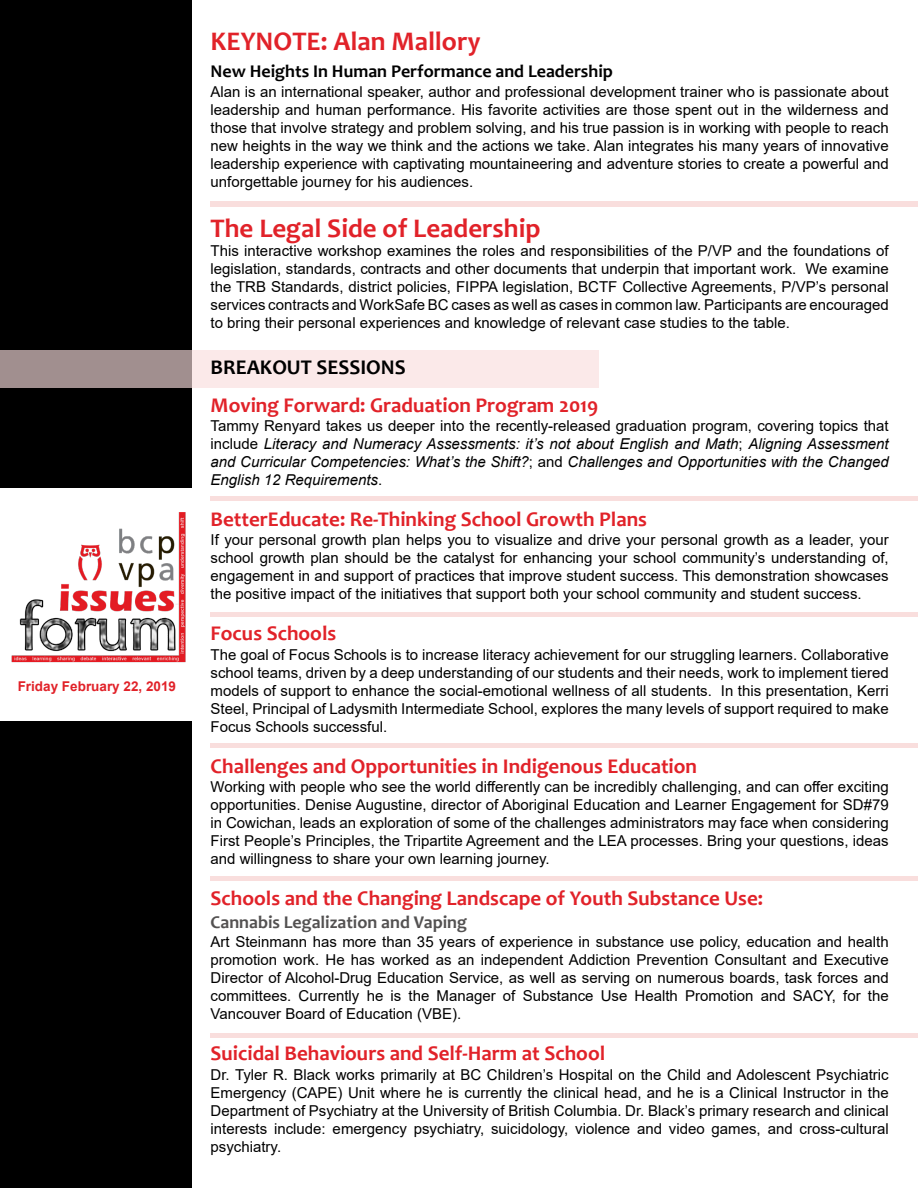
<style>
.page{position:relative;width:918px;height:1188px;background:#fff}
.page>*{position:absolute;margin:0;border:0;box-sizing:border-box;transform-origin:0 0}
.t1{font:700 27px "Candara";color:#e12229}
.t2{font:700 21px "Candara";color:#e12229}
.t3{font:700 21px "Candara";color:#000}
.t4{font:700 18px "Candara";color:#000}
.t5{font:700 18px "Candara";color:#535151}
.t6{font:15px/18px "Arial";color:#000;text-align:justify}
.t7{font:italic 15px/18px "Arial";color:#000;text-align:justify}
.t8{font:700 13.5px "Arial";color:#e12229}
.s1{font-style:normal}
</style>
<div class="page">
<div style="left:0;top:0;width:192px;height:487px;background:#000"></div>
<div style="left:0;top:722px;width:192px;height:466px;background:#000"></div>
<svg style="left:0;top:350px;width:599px;height:38px;background:#decccc"></svg>
<img style="left:11px;top:512px;width:175px;height:151px">
<div style="left:211px;top:496px;width:707px;height:5px;background:#f9dedd"></div>
<div style="left:211px;top:612px;width:707px;height:5px;background:#f9dedd"></div>
<hr style="left:211px;top:744px;width:707px;height:4px;background:#f9dedd">
<hr style="left:211px;top:877px;width:707px;height:4px;background:#f9dedd">
<div style="left:211px;top:1033px;width:707px;height:5px;background:#f9dedd"></div>
<div style="left:211px;top:201px;width:707px;height:6px;background:#f9dedd"></div>
<p class="t8" style="left:18px;top:676px;width:160px">Friday February 22, 2019</p>
<h1 class="t1" style="left:211px;top:24px;width:272px">KEYNOTE: Alan Mallory</h1>
<p class="t4" style="left:211px;top:60px;width:404px">New Heights In Human Performance and Leadership</p>
<p class="t6" style="left:211px;top:82px;width:680px">Alan is an international speaker, author and professional development trainer who is passionate about leadership and human performance. His favorite activities are those spent out in the wilderness and those that involve strategy and problem solving, and his true passion is in working with people to reach new heights in the way we think and the actions we take. Alan integrates his many years of innovative leadership experience with captivating mountaineering and adventure stories to create a powerful and unforgettable journey for his audiences.</p>
<h1 class="t1" style="left:211px;top:211px;width:331px">The Legal Side of Leadership</h1>
<p class="t6" style="left:211px;top:242px;width:680px">This interactive workshop examines the roles and responsibilities of the P/VP and the foundations of legislation, standards, contracts and other documents that underpin that important work. We examine the TRB Standards, district policies, FIPPA legislation, BCTF Collective Agreements, P/VP’s personal services contracts and WorkSafe BC cases as well as cases in common law. Participants are encouraged to bring their personal experiences and knowledge of relevant case studies to the table.</p>
<h2 class="t3" style="left:211px;top:354px;width:197px">BREAKOUT SESSIONS</h2>
<h2 class="t2" style="left:211px;top:392px;width:389px">Moving Forward: Graduation Program 2019</h2>
<p class="t7" style="left:211px;top:417px;width:680px"><span class="s1">Tammy Renyard takes us deeper into the recently-released graduation program, covering topics that include</span> Literacy and Numeracy Assessments: it’s not about English and Math<span class="s1">;</span> Aligning Assessment and Curricular Competencies: What’s the Shift?<span class="s1">; and</span> Challenges and Opportunities with the Changed English 12 Requirements<span class="s1">.</span></p>
<h2 class="t2" style="left:211px;top:506px;width:438px">BetterEducate: Re-Thinking School Growth Plans</h2>
<p class="t6" style="left:211px;top:531px;width:680px">If your personal growth plan helps you to visualize and drive your personal growth as a leader, your school growth plan should be the catalyst for enhancing your school community’s understanding of, engagement in and support of practices that improve student success. This demonstration showcases the positive impact of the initiatives that support both your school community and student success.</p>
<h2 class="t2" style="left:211px;top:620px;width:127px">Focus Schools</h2>
<p class="t6" style="left:211px;top:645px;width:680px">The goal of Focus Schools is to increase literacy achievement for our struggling learners. Collaborative school teams, driven by a deep understanding of our students and their needs, work to implement tiered models of support to enhance the social-emotional wellness of all students. In this presentation, Kerri Steel, Principal of Ladysmith Intermediate School, explores the many levels of support required to make Focus Schools successful.</p>
<h2 class="t2" style="left:211px;top:753px;width:488px">Challenges and Opportunities in Indigenous Education</h2>
<p class="t6" style="left:211px;top:778px;width:680px">Working with people who see the world differently can be incredibly challenging, and can offer exciting opportunities. Denise Augustine, director of Aboriginal Education and Learner Engagement for SD#79 in Cowichan, leads an exploration of some of the challenges administrators may face when considering First People’s Principles, the Tripartite Agreement and the LEA processes. Bring your questions, ideas and willingness to share your own learning journey.</p>
<h2 class="t2" style="left:211px;top:885px;width:554px">Schools and the Changing Landscape of Youth Substance Use:</h2>
<p class="t5" style="left:211px;top:911px;width:258px">Cannabis Legalization and Vaping</p>
<p class="t6" style="left:211px;top:933px;width:680px">Art Steinmann has more than 35 years of experience in substance use policy, education and health promotion work. He has worked as an independent Addiction Prevention Consultant and Executive Director of Alcohol-Drug Education Service, as well as serving on numerous boards, task forces and committees. Currently he is the Manager of Substance Use Health Promotion and SACY, for the Vancouver Board of Education (VBE).</p>
<h2 class="t2" style="left:211px;top:1040px;width:396px">Suicidal Behaviours and Self-Harm at School</h2>
<p class="t6" style="left:211px;top:1065px;width:680px">Dr. Tyler R. Black works primarily at BC Children’s Hospital on the Child and Adolescent Psychiatric Emergency (CAPE) Unit where he is currently the clinical head, and he is a Clinical Instructor in the Department of Psychiatry at the University of British Columbia. Dr. Black’s primary research and clinical interests include: emergency psychiatry, suicidology, violence and video games, and cross-cultural psychiatry.</p>
</div>
